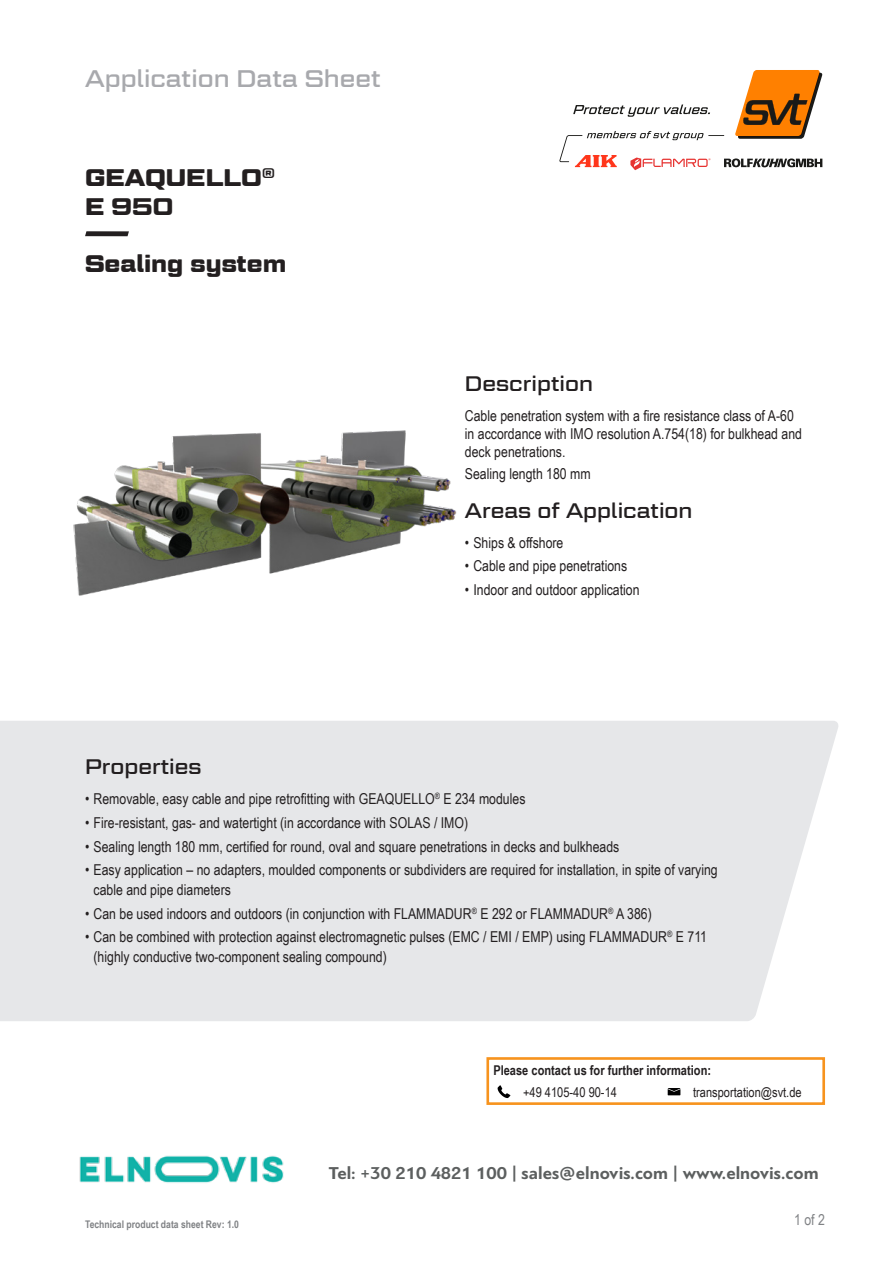
<style>
.page{position:relative;width:893px;height:1263px;background:#fff}
.page>*{position:absolute;margin:0;border:0;box-sizing:border-box;transform-origin:0 0}
.t1{font:24px "Geom Graphic";color:#a8a9ad}
.p___HL_Produktname{font:700 24px/28.8px "Geom Graphic";color:#231f20}
.p___HL_Produktkategorie{font:700 24px "Geom Graphic";color:#231f20}
.p___HL_Einsatzbereich{font:21px "Geom Graphic";color:#231f20}
.p___HL_Beschreibung{font:21px "Geom Graphic";color:#231f20}
.t2{font:700 18px "PF Bague Sans Pro";color:#5c5f5f}
.p___body_Beschreibung{font:15px/18px "Arial Narrow";color:#231f20}
.p___footer_rechts{font:15px "Arial Narrow";color:#808285}
.t3{font:700 13.5px "Arial Narrow";color:#231f20}
.t4{font:13.5px "Arial Narrow";color:#231f20}
.t5{font:700 10.5px "Arial Narrow";color:#808285}
</style>
<div class="page">
<div style="left:1px;top:721px;width:837px;height:300px;background:#e6e7e9"></div>
<svg style="left:559px;top:70px;width:264px;height:100px"></svg>
<svg style="left:85px;top:231px;width:44px;height:5px"></svg>
<svg style="left:498px;top:1085px;width:12px;height:13px"></svg>
<svg style="left:668px;top:1088px;width:12px;height:7px"></svg>
<div style="left:486px;top:1057px;width:339px;height:48px;border:3px solid #f7931d"></div>
<img style="left:73px;top:430px;width:384px;height:166px">
<img style="left:79px;top:1156px;width:205px;height:27px">
<h1 class="t1" style="left:85px;top:63px;width:297px">Application Data Sheet</h1>
<p class="p___HL_Produktname" style="left:85px;top:163px;width:191px">GEAQUELLO<sup>®<br></sup>E 950</p>
<p class="p___HL_Produktkategorie" style="left:85px;top:249px;width:203px">Sealing system</p>
<p class="p___HL_Einsatzbereich" style="left:85px;top:754px;width:118px">Properties</p>
<p class="p___HL_Beschreibung" style="left:465px;top:371px;width:130px">Description</p>
<p class="p___body_Beschreibung" style="left:465px;top:406px;width:339px">Cable penetration system with a fire resistance class of A-60 in accordance with IMO resolution A.754(18) for bulkhead and deck penetrations.</p>
<p class="p___body_Beschreibung" style="left:465px;top:464px;width:127px">Sealing length 180 mm</p>
<p class="p___HL_Einsatzbereich" style="left:465px;top:497px;width:229px">Areas of Application</p>
<p class="p___body_Beschreibung" style="left:465px;top:533px;width:100px">• Ships &amp; offshore</p>
<p class="p___body_Beschreibung" style="left:465px;top:556px;width:164px">• Cable and pipe penetrations</p>
<p class="p___body_Beschreibung" style="left:465px;top:580px;width:176px">• Indoor and outdoor application</p>
<p class="p___body_Beschreibung" style="left:85px;top:789px;width:442px">• Removable, easy cable and pipe retrofitting with GEAQUELLO<sup>®</sup> E 234 modules</p>
<p class="p___body_Beschreibung" style="left:85px;top:813px;width:385px">• Fire-resistant, gas- and watertight (in accordance with SOLAS / IMO)</p>
<p class="p___body_Beschreibung" style="left:85px;top:837px;width:536px">• Sealing length 180 mm, certified for round, oval and square penetrations in decks and bulkheads</p>
<p class="p___body_Beschreibung" style="left:94px;top:860px;width:626px;line-height:19.5px;text-indent:-9px">• Easy application – no adapters, moulded components or subdividers are required for installation, in spite of varying cable and pipe diameters</p>
<p class="p___body_Beschreibung" style="left:85px;top:904px;width:568px">• Can be used indoors and outdoors (in conjunction with FLAMMADUR<sup>®</sup> E 292 or FLAMMADUR<sup>®</sup> A 386)</p>
<p class="p___body_Beschreibung" style="left:94px;top:927px;width:615px;line-height:19.5px;text-indent:-9px">• Can be combined with protection against electromagnetic pulses (EMC / EMI / EMP) using FLAMMADUR<sup>®</sup> E 711 (highly conductive two-component sealing compound)</p>
<p class="t3" style="left:493px;top:1060px;width:219px">Please contact us for further information:</p>
<p class="t4" style="left:523px;top:1082px;width:95px">+49 4105-40 90-14</p>
<p class="t4" style="left:693px;top:1082px;width:110px">transportation@svt.de</p>
<p class="t5" style="left:85px;top:1216px;width:155px">Technical product data sheet Rev: 1.0</p>
<p class="t2" style="left:329px;top:1162px;width:491px">Tel: +30 210 4821 100 | sales@elnovis.com | www.elnovis.com</p>
<p class="p___footer_rechts" style="left:794px;top:1208px;width:32px">1 of 2</p>
</div>
